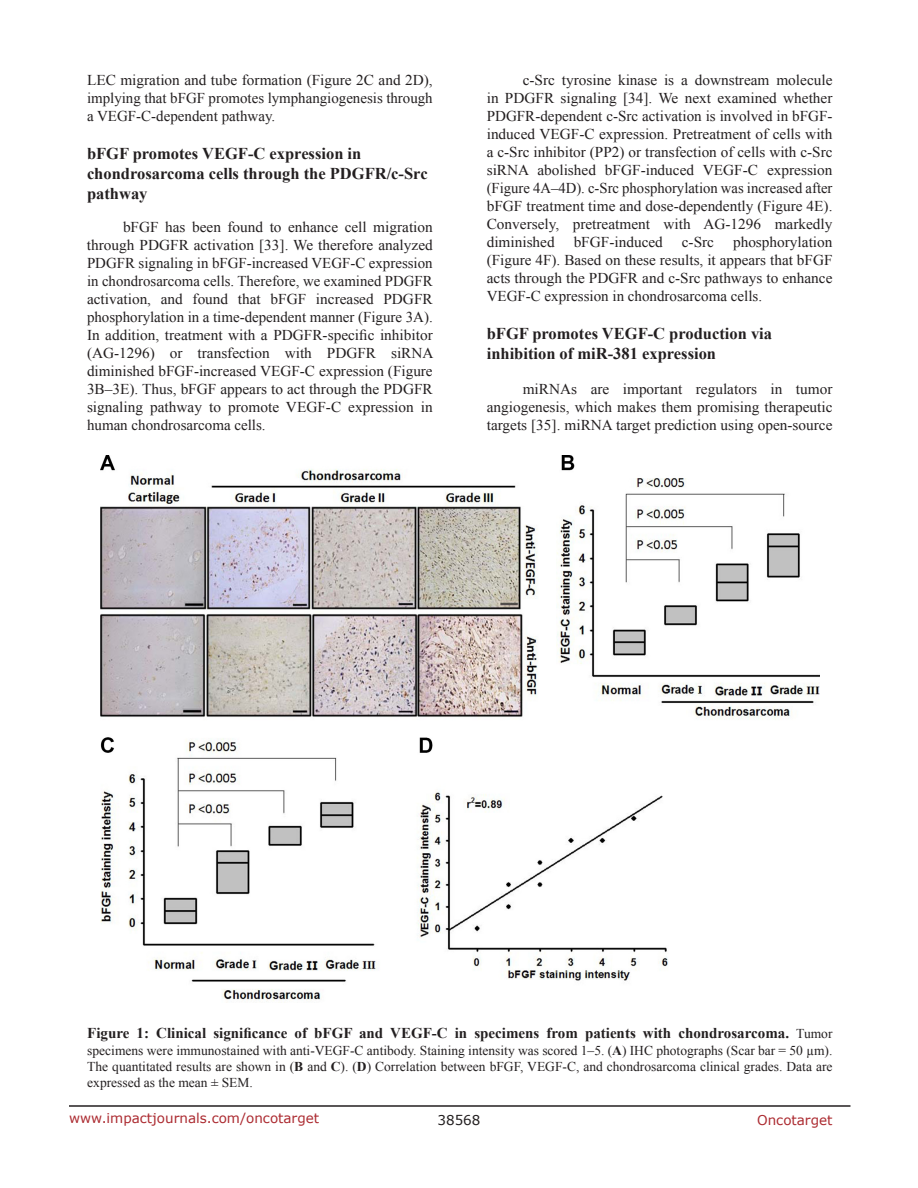
<style>
.page{position:relative;width:918px;height:1188px;background:#fff}
.page>*{position:absolute;margin:0;border:0;box-sizing:border-box;transform-origin:0 0}
.t1{font:700 16.5px/19.8px "Times New Roman";color:#231f20}
.t2{font:15px/18px "Times New Roman";color:#231f20;text-align:justify}
.t3{font:700 15px "Times New Roman";color:#231f20}
.t4{font:13.5px/16.2px "Times New Roman";color:#231f20;text-align:justify}
.t5{font:13.5px "Verdana";color:#ac2b31}
.t6{font:13.5px "Verdana";color:#231f20}
.s1{font-weight:400;font-size:13.5px}
.s2{font-weight:700}
</style>
<div class="page">
<hr style="left:69px;top:1105px;width:781px;height:2px;background:#231f20">
<img style="left:101px;top:456px;width:718px;height:545px">
<p class="t2" style="left:87px;top:71px;width:347px">LEC migration and tube formation (Figure 2C and 2D), implying that bFGF promotes lymphangiogenesis through a VEGF-C-dependent pathway.</p>
<p class="t1" style="left:87px;top:143px;width:342px">bFGF promotes VEGF-C expression in chondrosarcoma cells through the PDGFR/c-Src pathway</p>
<p class="t2" style="left:87px;top:218px;width:348px;text-indent:36px">bFGF has been found to enhance cell migration through PDGFR activation [33]. We therefore analyzed PDGFR signaling in bFGF-increased VEGF-C expression in chondrosarcoma cells. Therefore, we examined PDGFR activation, and found that bFGF increased PDGFR phosphorylation in a time-dependent manner (Figure 3A).<br>In addition, treatment with a PDGFR-specific inhibitor (AG-1296) or transfection with PDGFR siRNA diminished bFGF-increased VEGF-C expression (Figure 3B–3E). Thus, bFGF appears to act through the PDGFR signaling pathway to promote VEGF-C expression in human chondrosarcoma cells.</p>
<p class="t2" style="left:487px;top:71px;width:347px;text-indent:36px">c-Src tyrosine kinase is a downstream molecule in PDGFR signaling [34]. We next examined whether PDGFR-dependent c-Src activation is involved in bFGF&shy;induced VEGF-C expression. Pretreatment of cells with a c-Src inhibitor (PP2) or transfection of cells with c-Src siRNA abolished bFGF-induced VEGF-C expression (Figure 4A–4D). c-Src phosphorylation was increased after bFGF treatment time and dose-dependently (Figure 4E).<br>Conversely, pretreatment with AG-1296 markedly diminished</p>
<p class="t2" style="left:487px;top:233px;width:347px;text-indent:246px">phosphorylation (Figure 4F). Based on these results, it appears that bFGF acts through the PDGFR and c-Src pathways to enhance VEGF-C expression in chondrosarcoma cells.</p>
<p class="t1" style="left:487px;top:323px;width:287px">bFGF promotes VEGF-C production via inhibition of miR-381 expression</p>
<p class="t2" style="left:487px;top:379px;width:347px;text-indent:36px">miRNAs are important regulators in tumor angiogenesis, which makes them promising therapeutic targets [35]. miRNA target prediction using open-source</p>
<p class="t2" style="left:574px;top:233px;width:91px">bFGF-induced</p>
<p class="t2" style="left:682px;top:233px;width:34px">c-Src</p>
<p class="t3" style="left:87px;top:1023px;width:747px">Figure 1: Clinical significance of bFGF and VEGF-C in specimens from patients with chondrosarcoma. <span class="s1">Tumor</span></p>
<p class="t4" style="left:87px;top:1042px;width:747px">specimens were immunostained with anti-VEGF-C antibody. Staining intensity was scored 1–5. (<span class="s2">A</span>) IHC photographs (Scar bar = 50 µm).<br>The quantitated results are shown in (<span class="s2">B</span> and <span class="s2">C</span>). (<span class="s2">D</span>) Correlation between bFGF, VEGF-C, and chondrosarcoma clinical grades. Data are expressed as the mean ± SEM.</p>
<p class="t5" style="left:69px;top:1109px;width:252px">www.impactjournals.com/oncotarget</p>
<p class="t6" style="left:438px;top:1111px;width:44px">38568</p>
<p class="t5" style="left:757px;top:1111px;width:77px">Oncotarget</p>
</div>
